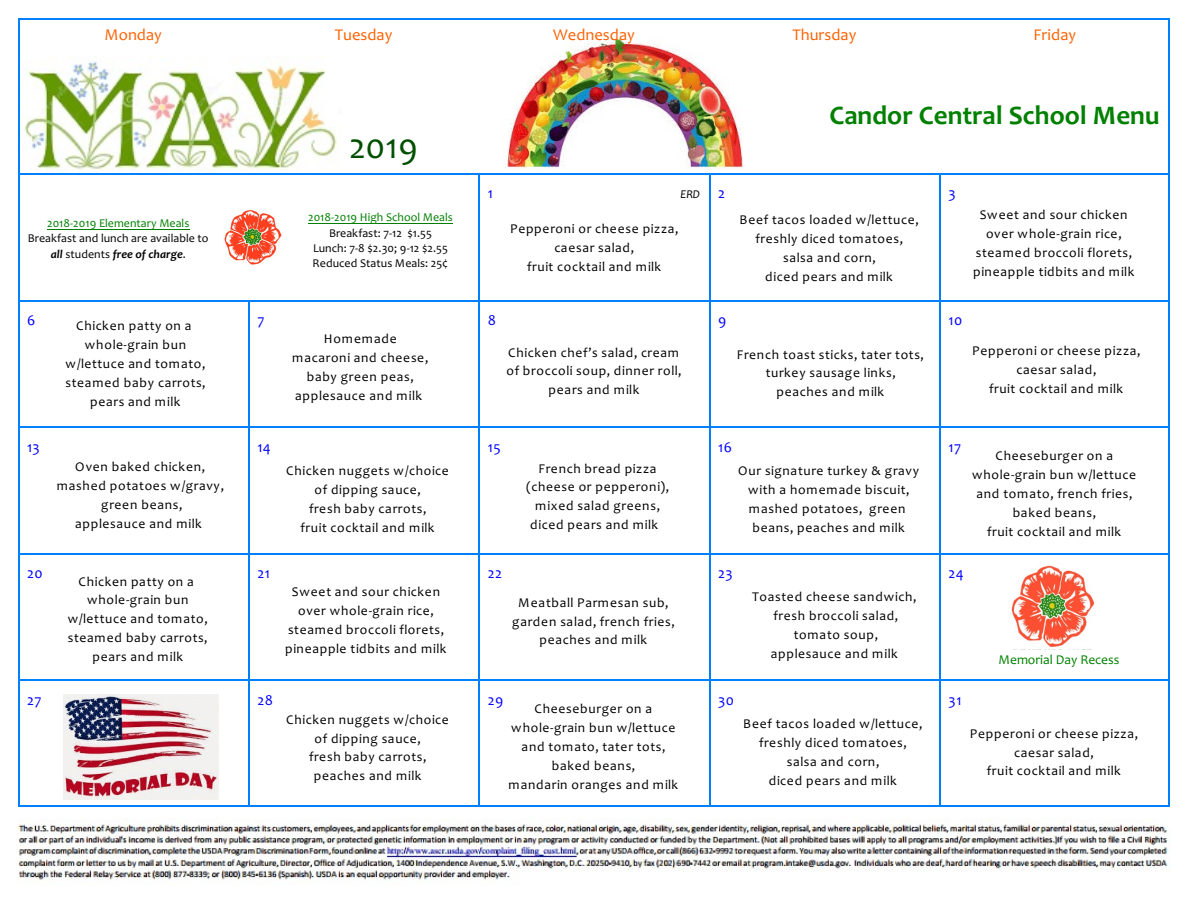
<style>
.page{position:relative;width:1188px;height:918px;background:#fff}
.page>*{position:absolute;margin:0;border:0;box-sizing:border-box;transform-origin:0 0}
.t1{font:36px "Candara";color:#004f00}
.t2{font:700 27px "Candara";color:#008000}
.t3{font:16.5px "Candara";color:#ff6100}
.t4{font:15px "Candara";letter-spacing:.03em;color:#00f}
.t5{font:13.5px/18.9px "Candara";letter-spacing:.055em;color:#000;text-align:center}
.t6{font:13.5px "Candara";color:#008000}
.t7{font:12px/15.3px "Candara";color:#000;text-align:center}
.t8{font:12px "Candara";color:#008000}
.t9{font:italic 12px "Candara";color:#000}
.s1{font-weight:700;font-style:italic}
.s2{font-style:normal;font-size:15px;color:#00f}
</style>
<div class="page">
<svg style="left:18px;top:19px;width:1px;height:27px"></svg>
<hr style="left:18px;top:18px;width:230px;height:1px;background:#0080ff">
<hr style="left:248px;top:18px;width:231px;height:1px;background:#0080ff">
<hr style="left:479px;top:18px;width:230px;height:1px;background:#0080ff">
<hr style="left:709px;top:18px;width:230px;height:1px;background:#0080ff">
<svg style="left:1169px;top:19px;width:1px;height:27px"></svg>
<hr style="left:940px;top:18px;width:230px;height:1px;background:#0080ff">
<hr style="left:18px;top:47px;width:1px;height:126px;background:#0080ff">
<hr style="left:1169px;top:47px;width:1px;height:126px;background:#0080ff">
<hr style="left:18px;top:173px;width:1px;height:127px;background:#0080ff">
<hr style="left:18px;top:173px;width:461px;height:2px;background:#0080ff">
<hr style="left:479px;top:173px;width:1px;height:127px;background:#0080ff">
<hr style="left:479px;top:173px;width:230px;height:2px;background:#0080ff">
<hr style="left:709px;top:173px;width:1px;height:127px;background:#0080ff">
<hr style="left:709px;top:173px;width:230px;height:2px;background:#0080ff">
<hr style="left:940px;top:173px;width:1px;height:127px;background:#0080ff">
<hr style="left:1169px;top:173px;width:1px;height:127px;background:#0080ff">
<hr style="left:940px;top:173px;width:230px;height:2px;background:#0080ff">
<hr style="left:18px;top:300px;width:1px;height:126px;background:#0080ff">
<hr style="left:18px;top:300px;width:230px;height:1px;background:#0080ff">
<hr style="left:248px;top:300px;width:2px;height:126px;background:#0080ff">
<hr style="left:248px;top:300px;width:231px;height:1px;background:#0080ff">
<hr style="left:479px;top:300px;width:1px;height:126px;background:#0080ff">
<hr style="left:479px;top:300px;width:230px;height:1px;background:#0080ff">
<hr style="left:709px;top:300px;width:1px;height:126px;background:#0080ff">
<hr style="left:709px;top:300px;width:230px;height:1px;background:#0080ff">
<hr style="left:940px;top:300px;width:1px;height:126px;background:#0080ff">
<hr style="left:1169px;top:300px;width:1px;height:126px;background:#0080ff">
<hr style="left:940px;top:300px;width:230px;height:1px;background:#0080ff">
<hr style="left:18px;top:427px;width:1px;height:126px;background:#0080ff">
<hr style="left:18px;top:427px;width:230px;height:1px;background:#0080ff">
<hr style="left:248px;top:427px;width:2px;height:126px;background:#0080ff">
<hr style="left:248px;top:427px;width:231px;height:1px;background:#0080ff">
<hr style="left:479px;top:427px;width:1px;height:126px;background:#0080ff">
<hr style="left:479px;top:427px;width:230px;height:1px;background:#0080ff">
<hr style="left:709px;top:427px;width:1px;height:126px;background:#0080ff">
<hr style="left:709px;top:427px;width:230px;height:1px;background:#0080ff">
<hr style="left:940px;top:427px;width:1px;height:126px;background:#0080ff">
<hr style="left:1169px;top:427px;width:1px;height:126px;background:#0080ff">
<hr style="left:940px;top:427px;width:230px;height:1px;background:#0080ff">
<hr style="left:18px;top:553px;width:1px;height:127px;background:#0080ff">
<hr style="left:18px;top:553px;width:230px;height:1px;background:#0080ff">
<hr style="left:248px;top:553px;width:2px;height:127px;background:#0080ff">
<hr style="left:248px;top:553px;width:231px;height:1px;background:#0080ff">
<hr style="left:479px;top:553px;width:1px;height:127px;background:#0080ff">
<hr style="left:479px;top:553px;width:230px;height:1px;background:#0080ff">
<hr style="left:709px;top:553px;width:1px;height:127px;background:#0080ff">
<hr style="left:709px;top:553px;width:230px;height:1px;background:#0080ff">
<hr style="left:940px;top:553px;width:1px;height:127px;background:#0080ff">
<hr style="left:1169px;top:553px;width:1px;height:127px;background:#0080ff">
<hr style="left:940px;top:553px;width:230px;height:1px;background:#0080ff">
<hr style="left:18px;top:680px;width:1px;height:126px;background:#0080ff">
<hr style="left:18px;top:680px;width:230px;height:1px;background:#0080ff">
<hr style="left:18px;top:805px;width:230px;height:1px;background:#0080ff">
<hr style="left:248px;top:680px;width:2px;height:126px;background:#0080ff">
<hr style="left:248px;top:680px;width:231px;height:1px;background:#0080ff">
<hr style="left:248px;top:805px;width:231px;height:1px;background:#0080ff">
<hr style="left:479px;top:680px;width:1px;height:126px;background:#0080ff">
<hr style="left:479px;top:680px;width:230px;height:1px;background:#0080ff">
<hr style="left:479px;top:805px;width:230px;height:1px;background:#0080ff">
<hr style="left:709px;top:680px;width:1px;height:126px;background:#0080ff">
<hr style="left:709px;top:680px;width:230px;height:1px;background:#0080ff">
<hr style="left:709px;top:805px;width:230px;height:1px;background:#0080ff">
<hr style="left:940px;top:680px;width:1px;height:126px;background:#0080ff">
<hr style="left:1169px;top:680px;width:1px;height:126px;background:#0080ff">
<hr style="left:940px;top:680px;width:230px;height:1px;background:#0080ff">
<hr style="left:940px;top:805px;width:230px;height:1px;background:#0080ff">
<img style="left:1011px;top:565px;width:84px;height:85px">
<img style="left:505px;top:40px;width:238px;height:130px">
<img style="left:63px;top:695px;width:155px;height:104px">
<img style="left:24px;top:56px;width:313px;height:114px">
<hr style="left:47px;top:229px;width:143px;height:1px;background:#008000">
<hr style="left:308px;top:224px;width:145px;height:1px;background:#008000">
<img style="left:18px;top:819px;width:1151px;height:61px">
<img style="left:224px;top:209px;width:58px;height:56px">
<p class="t3" style="left:105px;top:28px;width:59px">Monday</p>
<p class="t3" style="left:335px;top:28px;width:59px">Tuesday</p>
<p class="t3" style="left:553px;top:28px;width:83px">Wednesday</p>
<p class="t3" style="left:792px;top:28px;width:66px">Thursday</p>
<p class="t3" style="left:1034px;top:28px;width:44px">Friday</p>
<p class="t8" style="left:47px;top:218px;width:144px">2018-2019 Elementary Meals</p>
<p class="t7" style="left:28px;top:232px;width:182px">Breakfast and lunch are available to <span class="s1">all</span> students <span class="s1">free of charge</span>.</p>
<h1 class="t1" style="left:349px;top:132px;width:70px">2019</h1>
<p class="t8" style="left:308px;top:213px;width:146px">2018-2019 High School Meals</p>
<p class="t7" style="left:313px;top:226px;width:137px">Breakfast: 7-12 $1.55<br>Lunch: 7-8 $2.30; 9-12 $2.55<br>Reduced Status Meals: 25¢</p>
<h2 class="t2" style="left:829px;top:105px;width:332px">Candor Central School Menu</h2>
<p class="t4" style="left:488px;top:187px;width:7px">1</p>
<p class="t9" style="left:681px;top:190px;width:46px">ERD <span class="s2">2</span></p>
<p class="t4" style="left:949px;top:187px;width:9px">3</p>
<p class="t5" style="left:510px;top:221px;width:170px">Pepperoni or cheese pizza, caesar salad,<br>fruit cocktail and milk</p>
<p class="t5" style="left:740px;top:212px;width:181px">Beef tacos loaded w/lettuce, freshly diced tomatoes, salsa and corn,<br>diced pears and milk</p>
<p class="t5" style="left:973px;top:207px;width:163px">Sweet and sour chicken over whole-grain rice, steamed broccoli florets, pineapple tidbits and milk</p>
<p class="t4" style="left:27px;top:314px;width:10px">6</p>
<p class="t4" style="left:257px;top:314px;width:9px">7</p>
<p class="t4" style="left:488px;top:314px;width:10px">8</p>
<p class="t4" style="left:718px;top:314px;width:10px">9</p>
<p class="t4" style="left:949px;top:314px;width:15px">10</p>
<p class="t5" style="left:66px;top:318px;width:142px">Chicken patty on a whole-grain bun w/lettuce and tomato, steamed baby carrots, pears and milk</p>
<p class="t5" style="left:292px;top:331px;width:138px">Homemade<br>macaroni and cheese, baby green peas, applesauce and milk</p>
<p class="t5" style="left:507px;top:344px;width:177px">Chicken chef’s salad, cream of broccoli soup, dinner roll, pears and milk</p>
<p class="t5" style="left:737px;top:346px;width:189px">French toast sticks, tater tots, turkey sausage links,<br>peaches and milk</p>
<p class="t5" style="left:972px;top:343px;width:170px">Pepperoni or cheese pizza, caesar salad,<br>fruit cocktail and milk</p>
<p class="t4" style="left:27px;top:441px;width:14px">13</p>
<p class="t4" style="left:257px;top:441px;width:15px">14</p>
<p class="t4" style="left:488px;top:441px;width:14px">15</p>
<p class="t4" style="left:718px;top:441px;width:15px">16</p>
<p class="t4" style="left:949px;top:441px;width:14px">17</p>
<p class="t5" style="left:57px;top:458px;width:169px">Oven baked chicken, mashed potatoes w/gravy, green beans,<br>applesauce and milk</p>
<p class="t5" style="left:286px;top:462px;width:164px">Chicken nuggets w/choice of dipping sauce,<br>fresh baby carrots,<br>fruit cocktail and milk</p>
<p class="t5" style="left:526px;top:460px;width:144px">French bread pizza (cheese or pepperoni), mixed salad greens, diced pears and milk</p>
<p class="t5" style="left:738px;top:462px;width:182px">Our signature turkey &amp; gravy with a homemade biscuit, mashed potatoes, green beans, peaches and milk</p>
<p class="t5" style="left:972px;top:448px;width:166px">Cheeseburger on a whole-grain bun w/lettuce and tomato, french fries, baked beans,<br>fruit cocktail and milk</p>
<p class="t4" style="left:27px;top:567px;width:17px">20</p>
<p class="t4" style="left:257px;top:567px;width:14px">21</p>
<p class="t4" style="left:488px;top:567px;width:16px">22</p>
<p class="t4" style="left:718px;top:567px;width:16px">23</p>
<p class="t4" style="left:949px;top:567px;width:17px">24</p>
<p class="t5" style="left:68px;top:573px;width:142px">Chicken patty on a whole-grain bun w/lettuce and tomato, steamed baby carrots, pears and milk</p>
<p class="t5" style="left:285px;top:584px;width:163px">Sweet and sour chicken over whole-grain rice, steamed broccoli florets, pineapple tidbits and milk</p>
<p class="t5" style="left:752px;top:588px;width:166px">Toasted cheese sandwich, fresh broccoli salad, tomato soup,<br>applesauce and milk</p>
<p class="t5" style="left:512px;top:594px;width:164px">Meatball Parmesan sub, garden salad, french fries, peaches and milk</p>
<p class="t6" style="left:999px;top:654px;width:122px">Memorial Day Recess</p>
<p class="t4" style="left:27px;top:694px;width:16px">27</p>
<p class="t4" style="left:257px;top:694px;width:17px">28</p>
<p class="t4" style="left:488px;top:694px;width:17px">29</p>
<p class="t4" style="left:718px;top:694px;width:17px">30</p>
<p class="t4" style="left:949px;top:694px;width:14px">31</p>
<p class="t5" style="left:508px;top:701px;width:171px">Cheeseburger on a whole-grain bun w/lettuce and tomato, tater tots, baked beans,<br>mandarin oranges and milk</p>
<p class="t5" style="left:286px;top:711px;width:164px">Chicken nuggets w/choice of dipping sauce,<br>fresh baby carrots, peaches and milk</p>
<p class="t5" style="left:743px;top:716px;width:181px">Beef tacos loaded w/lettuce, freshly diced tomatoes, salsa and corn,<br>diced pears and milk</p>
<p class="t5" style="left:970px;top:725px;width:170px">Pepperoni or cheese pizza, caesar salad,<br>fruit cocktail and milk</p>
</div>
